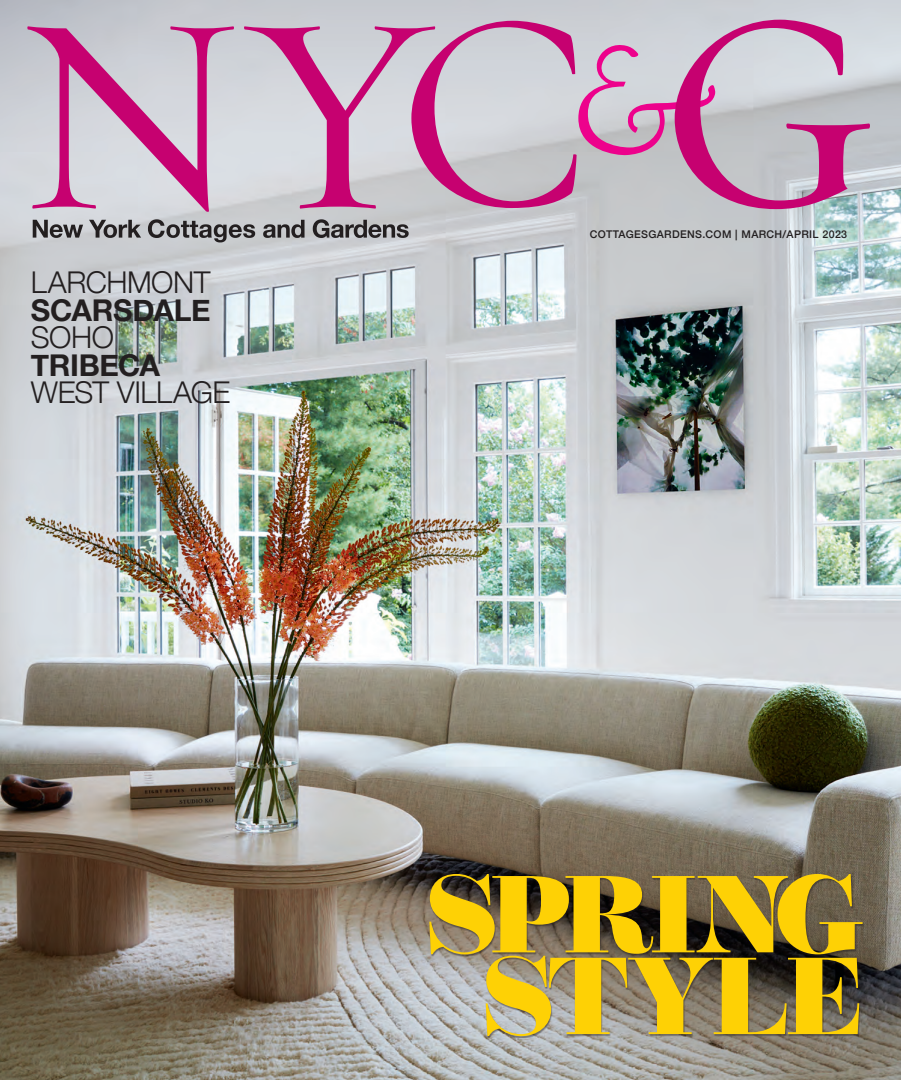
<style>
.page{position:relative;width:901px;height:1080px;background:#fff}
.page>*{position:absolute;margin:0;border:0;box-sizing:border-box;transform-origin:0 0}
.t1{font:900 109px/81.8px "Operetta 12";letter-spacing:-.04em;color:#fed105;text-align:center}
.t2{font:300 30px "Helvetica Neue";letter-spacing:-.015em;color:#231f20}
.t3{font:700 30px "Helvetica Neue";letter-spacing:-.01em;color:#231f20}
.t4{font:500 10.62px "Helvetica Neue";letter-spacing:.03em;color:#231f20}
</style>
<div class="page">
<img style="left:0;top:0;width:900px;height:1080px">
<svg style="left:33px;top:219px;width:375px;height:23px;background:#939396"></svg>
<div style="left:429px;top:875px;width:435px;height:163px;background:#231f20;opacity:.5"></div>
<svg style="left:27px;top:26px;width:207px;height:186px;background:#cfa6c3"></svg>
<svg style="left:243px;top:20px;width:627px;height:189px;background:#cba9c2"></svg>
<p class="t2" style="left:31px;top:258px;width:181px">LARCHMONT</p>
<p class="t3" style="left:31px;top:286px;width:181px">SCARSDALE</p>
<p class="t2" style="left:31px;top:313px;width:84px">SOHO</p>
<p class="t3" style="left:31px;top:341px;width:131px">TRIBECA</p>
<p class="t2" style="left:31px;top:368px;width:201px">WEST VILLAGE</p>
<p class="t4" style="left:589px;top:226px;width:259px">COTTAGESGARDENS.COM | MARCH/APRIL 2023</p>
<p class="t1" style="left:424px;top:874px;width:441px">SPRING<br>STYLE</p>
</div>
